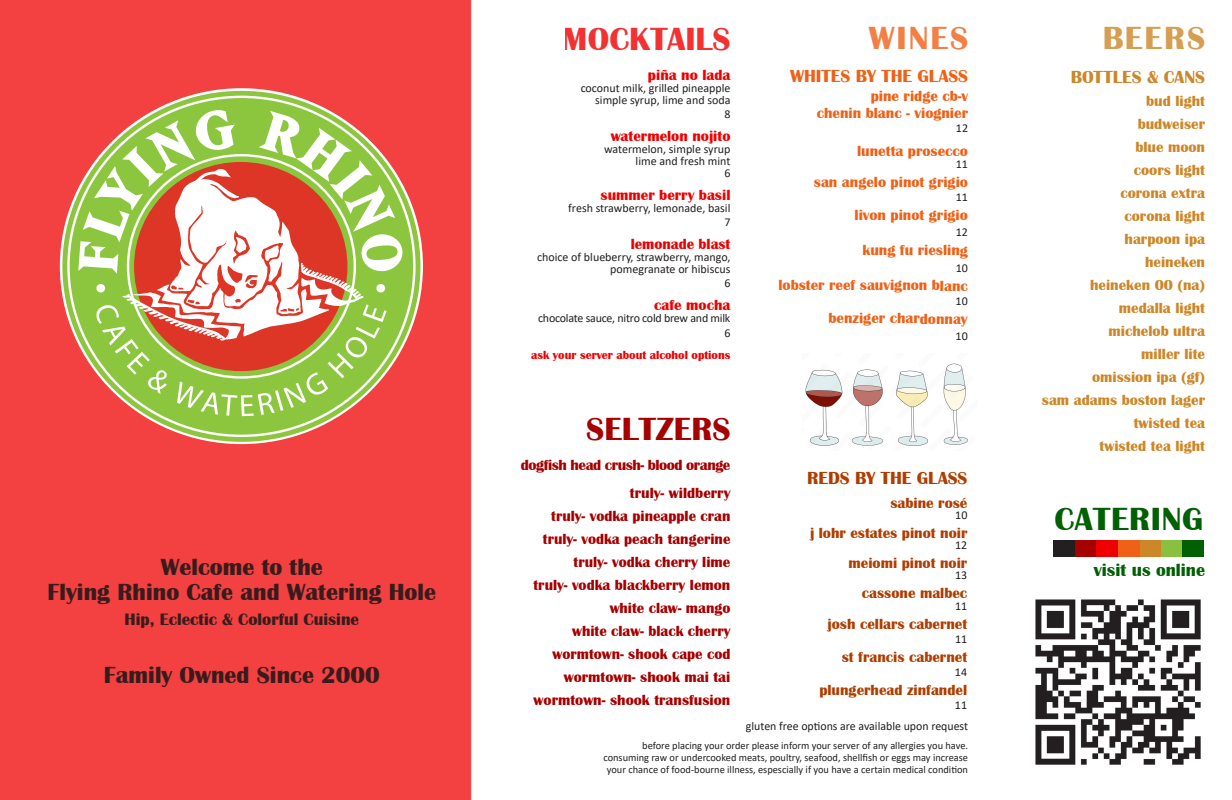
<style>
.page{position:relative;width:1232px;height:800px;background:#fff}
.page>*{position:absolute;margin:0;border:0;box-sizing:border-box;transform-origin:0 0}
.t1{font:700 33px "Britannic";color:#ef0000}
.t2{font:700 33px "Britannic";color:#a60000}
.t3{font:700 33px "Britannic";letter-spacing:.02em;color:#006003}
.t4{font:700 33px "Britannic";letter-spacing:.06em;color:#ef6117}
.t5{font:700 33px "Britannic";letter-spacing:.06em;color:#cd8728}
.t6{font:700 24px "Britannic";color:#371c1d}
.t7{font:700 18px "Britannic";color:#ef6117}
.t8{font:700 18px "Britannic";letter-spacing:-.005em;color:#af3e00}
.t9{font:700 18px "Britannic";color:#006003}
.t10{font:700 18px "Britannic";color:#cd8728}
.t11{font:700 17px "Britannic";color:#371c1d}
.t12{font:700 15px/23px "Britannic";color:#a60000;text-align:right}
.t13{font:700 15px "Britannic";color:#cd8728}
.t14{font:700 15px "Britannic";color:#ef6117}
.t15{font:700 15px "Britannic";color:#af3e00}
.t16{font:700 15px "Britannic";color:#ef0000}
.t17{font:700 15px "Britannic";letter-spacing:-.03em;color:#a60000}
.t18{font:12px/12px "Calibri";color:#231f20;text-align:right}
.t19{font:12px "Calibri";letter-spacing:-.02em;color:#231f20}
.t20{font:700 12px "Britannic";color:#ef0000}
.t21{font:10.5px "Calibri";color:#231f20}
</style>
<div class="page">
<div style="left:0;top:0;width:471px;height:799px;background:#f34040"></div>
<svg style="left:62px;top:91px;width:358px;height:350px;background:#9ecf5e"></svg>
<svg style="left:78px;top:110px;width:325px;height:306px"></svg>
<img style="left:802px;top:363px;width:166px;height:83px">
<img style="left:1035px;top:599px;width:166px;height:166px">
<div style="left:1139px;top:539px;width:21px;height:17px;background:#cd8728"></div>
<div style="left:1117px;top:539px;width:22px;height:17px;background:#ef6117"></div>
<div style="left:1095px;top:539px;width:22px;height:17px;background:#ef0000"></div>
<div style="left:1074px;top:539px;width:21px;height:17px;background:#a60000"></div>
<div style="left:1160px;top:539px;width:22px;height:17px;background:#8ac03f"></div>
<div style="left:1182px;top:539px;width:21px;height:17px;background:#006003"></div>
<div style="left:1052px;top:539px;width:22px;height:17px;background:#231f20"></div>
<p class="t6" style="left:161px;top:553px;width:164px">Welcome to the</p>
<p class="t6" style="left:48px;top:578px;width:390px">Flying Rhino Cafe and Watering Hole</p>
<p class="t11" style="left:124px;top:609px;width:236px">Hip, Eclectic &amp; Colorful Cuisine</p>
<p class="t6" style="left:104px;top:660px;width:277px">Family Owned Since 2000</p>
<h1 class="t4" style="left:868px;top:20px;width:101px">WINES</h1>
<h1 class="t5" style="left:1102px;top:19px;width:104px">BEERS</h1>
<p class="t7" style="left:790px;top:66px;width:180px">WHITES BY THE GLASS</p>
<p class="t14" style="left:870px;top:88px;width:99px">pine ridge cb-v</p>
<p class="t14" style="left:816px;top:105px;width:153px">chenin blanc - viognier</p>
<p class="t18" style="left:955px;top:122px;width:14px">12</p>
<p class="t14" style="left:857px;top:143px;width:112px">lunetta prosecco</p>
<p class="t18" style="left:955px;top:158px;width:14px">11</p>
<p class="t14" style="left:813px;top:174px;width:156px">san angelo pinot grigio</p>
<p class="t18" style="left:955px;top:191px;width:14px">11</p>
<p class="t14" style="left:854px;top:207px;width:115px">livon pinot grigio</p>
<p class="t18" style="left:955px;top:226px;width:14px">12</p>
<p class="t14" style="left:862px;top:242px;width:107px">kung fu riesling</p>
<p class="t18" style="left:955px;top:261px;width:14px">10</p>
<p class="t14" style="left:778px;top:277px;width:191px">lobster reef sauvignon blanc</p>
<p class="t18" style="left:955px;top:294px;width:14px">10</p>
<p class="t14" style="left:828px;top:310px;width:141px">benziger chardonnay</p>
<p class="t18" style="left:955px;top:329px;width:14px">10</p>
<h1 class="t1" style="left:563px;top:20px;width:168px">MOCKTAILS</h1>
<p class="t16" style="left:648px;top:66px;width:84px">piña no lada</p>
<p class="t18" style="left:580px;top:82px;width:151px">coconut milk, grilled pineapple</p>
<p class="t18" style="left:595px;top:94px;width:137px">simple syrup, lime and soda</p>
<p class="t18" style="left:724px;top:108px;width:8px">8</p>
<p class="t16" style="left:610px;top:127px;width:121px">watermelon nojito</p>
<p class="t18" style="left:604px;top:143px;width:128px">watermelon, simple syrup</p>
<p class="t18" style="left:635px;top:155px;width:96px">lime and fresh mint</p>
<p class="t18" style="left:724px;top:167px;width:8px">6</p>
<p class="t16" style="left:600px;top:186px;width:131px">summer berry basil</p>
<p class="t18" style="left:568px;top:202px;width:164px">fresh strawberry, lemonade, basil</p>
<p class="t18" style="left:724px;top:216px;width:8px">7</p>
<p class="t16" style="left:630px;top:235px;width:101px">lemonade blast</p>
<p class="t18" style="left:537px;top:251px;width:195px">choice of blueberry, strawberry, mango, pomegranate or hibiscus</p>
<p class="t18" style="left:724px;top:277px;width:8px">6</p>
<p class="t16" style="left:654px;top:296px;width:78px">cafe mocha</p>
<p class="t19" style="left:538px;top:310px;width:194px">chocolate sauce, nitro cold brew and milk</p>
<p class="t18" style="left:724px;top:326px;width:8px">6</p>
<p class="t20" style="left:531px;top:347px;width:201px">ask your server about alcohol options</p>
<p class="t10" style="left:1070px;top:67px;width:136px">BOTTLES &amp; CANS</p>
<p class="t13" style="left:1146px;top:92px;width:60px">bud light</p>
<p class="t13" style="left:1137px;top:115px;width:69px">budweiser</p>
<p class="t13" style="left:1135px;top:138px;width:71px">blue moon</p>
<p class="t13" style="left:1133px;top:161px;width:73px">coors light</p>
<p class="t13" style="left:1120px;top:184px;width:86px">corona extra</p>
<p class="t13" style="left:1124px;top:207px;width:82px">corona light</p>
<p class="t13" style="left:1124px;top:230px;width:82px">harpoon ipa</p>
<p class="t13" style="left:1144px;top:253px;width:62px">heineken</p>
<p class="t13" style="left:1089px;top:276px;width:116px">heineken 00 (na)</p>
<p class="t13" style="left:1118px;top:299px;width:88px">medalla light</p>
<p class="t13" style="left:1108px;top:322px;width:98px">michelob ultra</p>
<p class="t13" style="left:1140px;top:345px;width:65px">miller lite</p>
<p class="t13" style="left:1091px;top:368px;width:115px">omission ipa (gf)</p>
<p class="t13" style="left:1041px;top:391px;width:165px">sam adams boston lager</p>
<p class="t13" style="left:1133px;top:414px;width:73px">twisted tea</p>
<p class="t13" style="left:1099px;top:437px;width:107px">twisted tea light</p>
<p class="t2" style="left:586px;top:410px;width:146px">SELTZERS</p>
<p class="t17" style="left:521px;top:456px;width:211px">dogfish head crush- blood orange</p>
<p class="t12" style="left:630px;top:481px;width:102px">truly- wildberry</p>
<p class="t12" style="left:543px;top:504px;width:189px;text-align:center">truly- vodka pineapple cran truly- vodka peach tangerine</p>
<p class="t12" style="left:573px;top:550px;width:158px">truly- vodka cherry lime</p>
<p class="t12" style="left:533px;top:573px;width:198px">truly- vodka blackberry lemon white claw- mango</p>
<p class="t12" style="left:552px;top:619px;width:179px">white claw- black cherry wormtown- shook cape cod</p>
<p class="t12" style="left:563px;top:665px;width:168px">wormtown- shook mai tai</p>
<p class="t12" style="left:533px;top:688px;width:198px">wormtown- shook transfusion</p>
<p class="t8" style="left:807px;top:467px;width:162px">REDS BY THE GLASS</p>
<p class="t15" style="left:890px;top:494px;width:79px">sabine rosé</p>
<p class="t18" style="left:955px;top:508px;width:14px">10</p>
<p class="t15" style="left:809px;top:524px;width:159px">j lohr estates pinot noir</p>
<p class="t18" style="left:955px;top:538px;width:14px">12</p>
<p class="t15" style="left:848px;top:554px;width:120px">meiomi pinot noir</p>
<p class="t18" style="left:955px;top:568px;width:14px">13</p>
<p class="t15" style="left:861px;top:584px;width:107px">cassone malbec</p>
<p class="t18" style="left:954px;top:599px;width:14px">11</p>
<p class="t15" style="left:827px;top:615px;width:141px">josh cellars cabernet</p>
<p class="t18" style="left:954px;top:632px;width:14px">11</p>
<p class="t15" style="left:841px;top:648px;width:127px">st francis cabernet</p>
<p class="t18" style="left:954px;top:665px;width:14px">14</p>
<p class="t15" style="left:819px;top:681px;width:149px">plungerhead zinfandel</p>
<p class="t18" style="left:954px;top:698px;width:14px">11</p>
<p class="t18" style="left:746px;top:719px;width:224px">gluten free options are available upon request</p>
<p class="t21" style="left:642px;top:737px;width:327px">before placing your order please inform your server of any allergies you have.</p>
<p class="t21" style="left:603px;top:749px;width:366px">consuming raw or undercooked meats, poultry, seafood, shellfish or eggs may increase</p>
<p class="t21" style="left:607px;top:761px;width:362px">your chance of food-bourne illness, espescially if you have a certain medical condition</p>
<p class="t3" style="left:1054px;top:500px;width:150px">CATERING</p>
<p class="t9" style="left:1093px;top:560px;width:113px">visit us online</p>
</div>
